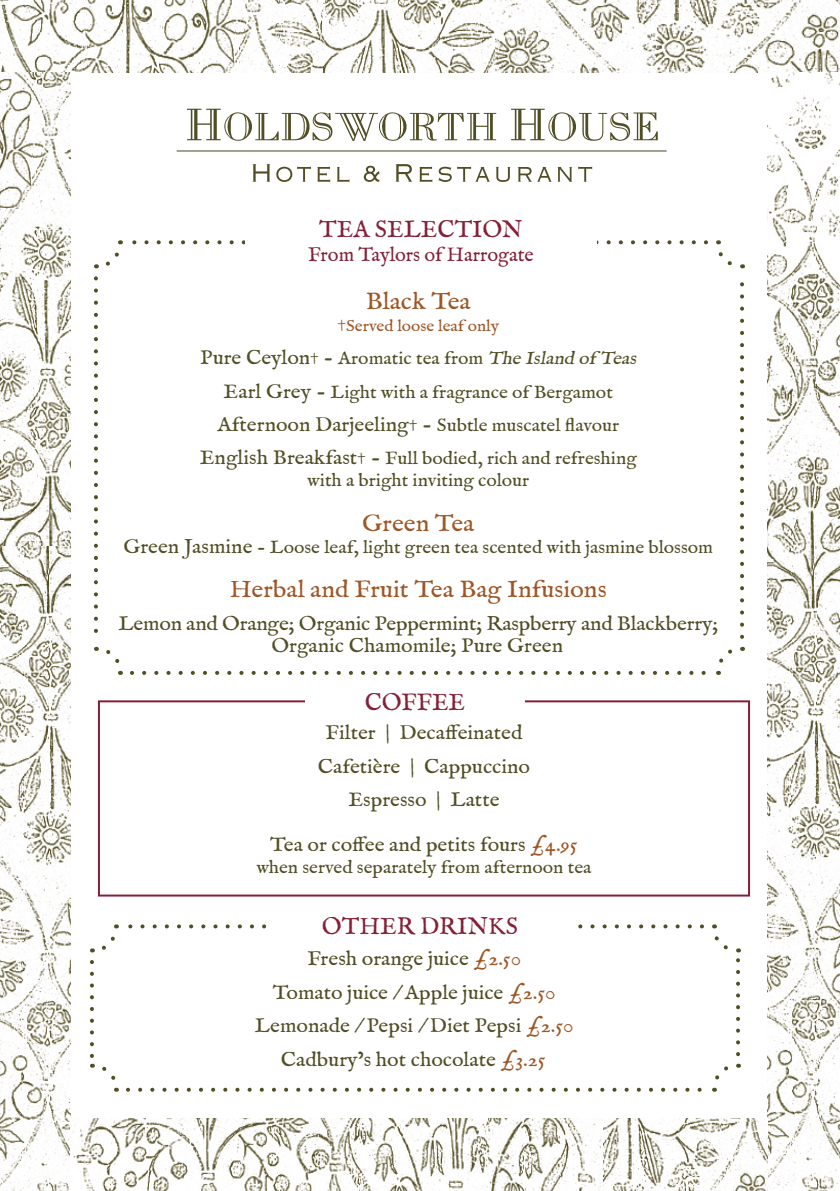
<style>
.page{position:relative;width:840px;height:1191px;background:#fff}
.page>*{position:absolute;margin:0;border:0;box-sizing:border-box;transform-origin:0 0}
.t1{font:24px "IM FELL English PRO Roman";color:#9f5625;scale:1.07 1}
.t2{font:24px "IM FELL English PRO Roman";color:#851f36}
.t3{font:20px/33.4px "IM FELL English PRO Roman";color:#514e25;text-align:center;scale:1.07 1}
.t4{font:20px "IM FELL English PRO Roman";color:#851f36}
.t5{font:18px/33.4px "IM FELL English PRO Roman";color:#514e25;text-align:center;scale:1.07 1}
.t6{font:16px "IM FELL English PRO Roman";color:#9f5625;scale:1.07 1}
.s1{font-size:20px}
.s2{font-size:16px}
.s3{font-style:italic}
.s4{color:#9f5625}
</style>
<div class="page">
<img style="left:0;top:0;width:495px;height:72px">
<img style="left:495px;top:0;width:344px;height:72px">
<img style="left:0;top:72px;width:71px;height:1119px">
<img style="left:767px;top:72px;width:72px;height:1119px">
<img style="left:72px;top:1119px;width:695px;height:72px">
<svg style="left:187px;top:109px;width:309px;height:32px"></svg>
<svg style="left:511px;top:109px;width:146px;height:32px"></svg>
<svg style="left:252px;top:164px;width:18px;height:18px"></svg>
<svg style="left:276px;top:166px;width:35px;height:16px"></svg>
<svg style="left:317px;top:166px;width:13px;height:16px"></svg>
<svg style="left:337px;top:167px;width:12px;height:15px"></svg>
<svg style="left:363px;top:166px;width:16px;height:16px"></svg>
<svg style="left:395px;top:164px;width:17px;height:18px"></svg>
<svg style="left:419px;top:166px;width:13px;height:16px"></svg>
<svg style="left:438px;top:167px;width:13px;height:15px"></svg>
<svg style="left:457px;top:166px;width:32px;height:16px"></svg>
<svg style="left:495px;top:167px;width:15px;height:15px"></svg>
<svg style="left:517px;top:167px;width:34px;height:15px"></svg>
<svg style="left:557px;top:167px;width:14px;height:15px"></svg>
<svg style="left:578px;top:166px;width:13px;height:16px"></svg>
<hr style="left:177px;top:150px;width:489px;height:1px;background:#514e25">
<svg style="left:94px;top:278px;width:29px;height:397px"></svg>
<svg style="left:132px;top:647px;width:610px;height:28px"></svg>
<svg style="left:716px;top:240px;width:27px;height:397px"></svg>
<svg style="left:96px;top:240px;width:609px;height:29px"></svg>
<div style="left:245px;top:219px;width:351px;height:51px;background:#fff"></div>
<div style="left:98px;top:700px;width:651px;height:196px;border:2px solid #851f36"></div>
<div style="left:305px;top:692px;width:219px;height:24px;background:#fff"></div>
<svg style="left:90px;top:962px;width:29px;height:129px"></svg>
<svg style="left:128px;top:1063px;width:610px;height:28px"></svg>
<svg style="left:712px;top:924px;width:27px;height:130px"></svg>
<svg style="left:92px;top:924px;width:609px;height:29px"></svg>
<div style="left:266px;top:916px;width:307px;height:30px;background:#fff"></div>
<h1 class="t2" style="left:319px;top:215px;width:205px">TEA SELECTION</h1>
<p class="t4" style="left:308px;top:242px;width:227px">From Taylors of Harrogate</p>
<h1 class="t1" style="left:365px;top:287px;width:99px">Black Tea</h1>
<p class="t6" style="left:337px;top:316px;width:152px">†Served loose leaf only</p>
<p class="t5" style="left:200px;top:342px;width:413px"><span class="s1">Pure Ceylon</span><span class="s2">†</span> <span class="s1">-</span> Aromatic tea from <span class="s3">The Island of Teas </span><span class="s1">Earl Grey -</span> Light with a fragrance of Bergamot <span class="s1">Afternoon Darjeeling</span><span class="s2">†</span> <span class="s1">-</span> Subtle muscatel flavour <span class="s1">English Breakfast</span><span class="s2">†</span> <span class="s1">-</span> Full bodied, rich and refreshing</p>
<p class="t5" style="left:307px;top:464px;width:209px">with a bright inviting colour</p>
<h1 class="t1" style="left:362px;top:509px;width:106px">Green Tea</h1>
<p class="t5" style="left:123px;top:530px;width:552px"><span class="s1">Green Jasmine</span> - Loose leaf, light green tea scented with jasmine blossom</p>
<h1 class="t1" style="left:230px;top:575px;width:353px">Herbal and Fruit Tea Bag Infusions</h1>
<p class="t3" style="left:118px;top:612px;width:561px;line-height:22px">Lemon and Orange; Organic Peppermint; Raspberry and Blackberry;<br>Organic Chamomile; Pure Green</p>
<h1 class="t2" style="left:364px;top:688px;width:102px">COFFEE</h1>
<p class="t3" style="left:317px;top:716px;width:200px">Filter | Decaffeinated<br>Cafetière | Cappuccino<br>Espresso | Latte</p>
<p class="t3" style="left:270px;top:827px;width:289px">Tea or coffee and petits fours <span class="s4">£4.95</span></p>
<p class="t5" style="left:256px;top:850px;width:314px">when served separately from afternoon tea</p>
<h1 class="t2" style="left:322px;top:912px;width:197px">OTHER DRINKS</h1>
<p class="t3" style="left:255px;top:942px;width:299px">Fresh orange juice <span class="s4">£2.50<br></span>Tomato juice / Apple juice <span class="s4">£2.50<br></span>Lemonade / Pepsi / Diet Pepsi <span class="s4">£2.50<br></span>Cadbury’s hot chocolate <span class="s4">£3.25</span></p>
</div>
